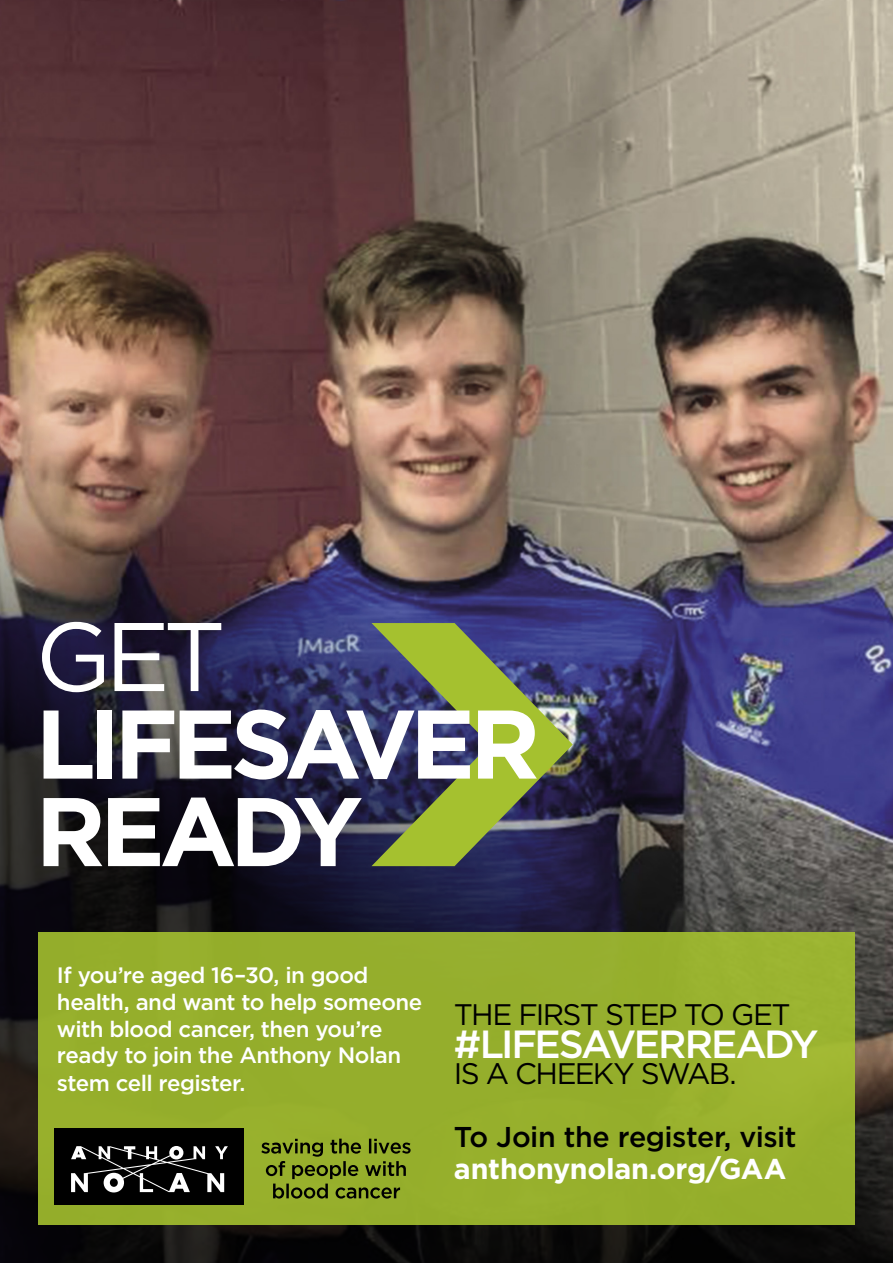
<style>
.page{position:relative;width:893px;height:1263px;background:#fff}
.page>*{position:absolute;margin:0;border:0;box-sizing:border-box;transform-origin:0 0}
.t1{font:700 97.2px/87.4px "Gotham";letter-spacing:-.07em;color:#fff}
.t2{font:97.2px "Gotham";color:#fff}
.t3{font:500 39.3px "Gotham";letter-spacing:-.06em;color:#fff}
.t4{font:29.7px "Gotham";letter-spacing:-.055em;color:#000}
.t5{font:500 28.65px "Gotham";letter-spacing:-.02em;color:#000}
.t6{font:700 28.65px "Gotham";letter-spacing:-.01em;color:#fff}
.t7{font:500 22.2px/27px "Gotham";letter-spacing:-.025em;color:#fff}
</style>
<div class="page">
<img style="left:0;top:0;width:893px;height:1263px">
<div style="left:38px;top:932px;width:817px;height:293px;background:#96ae2c"></div>
<svg style="left:371px;top:623px;width:202px;height:243px;background:#657152"></svg>
<div style="left:55px;top:1129px;width:189px;height:76px;background:#000"></div>
<svg style="left:71px;top:1146px;width:157px;height:46px"></svg>
<svg style="left:261px;top:1139px;width:150px;height:59px"></svg>
<h1 class="t2" style="left:35px;top:594px;width:192px">GET</h1>
<h1 class="t1" style="left:35px;top:700px;width:506px">LIFESAVER<br>READY</h1>
<p class="t7" style="left:57px;top:961px;width:367px">If you’re aged 16–30, in good health, and want to help someone with blood cancer, then you’re ready to join the Anthony Nolan stem cell register.</p>
<h3 class="t4" style="left:454px;top:995px;width:338px">THE FIRST STEP TO GET</h3>
<h2 class="t3" style="left:454px;top:1018px;width:366px">#LIFESAVERREADY</h2>
<h3 class="t4" style="left:454px;top:1054px;width:284px">IS A CHEEKY SWAB.</h3>
<p class="t5" style="left:454px;top:1118px;width:344px">To Join the register, visit</p>
<p class="t6" style="left:454px;top:1150px;width:334px">anthonynolan.org/GAA</p>
</div>
